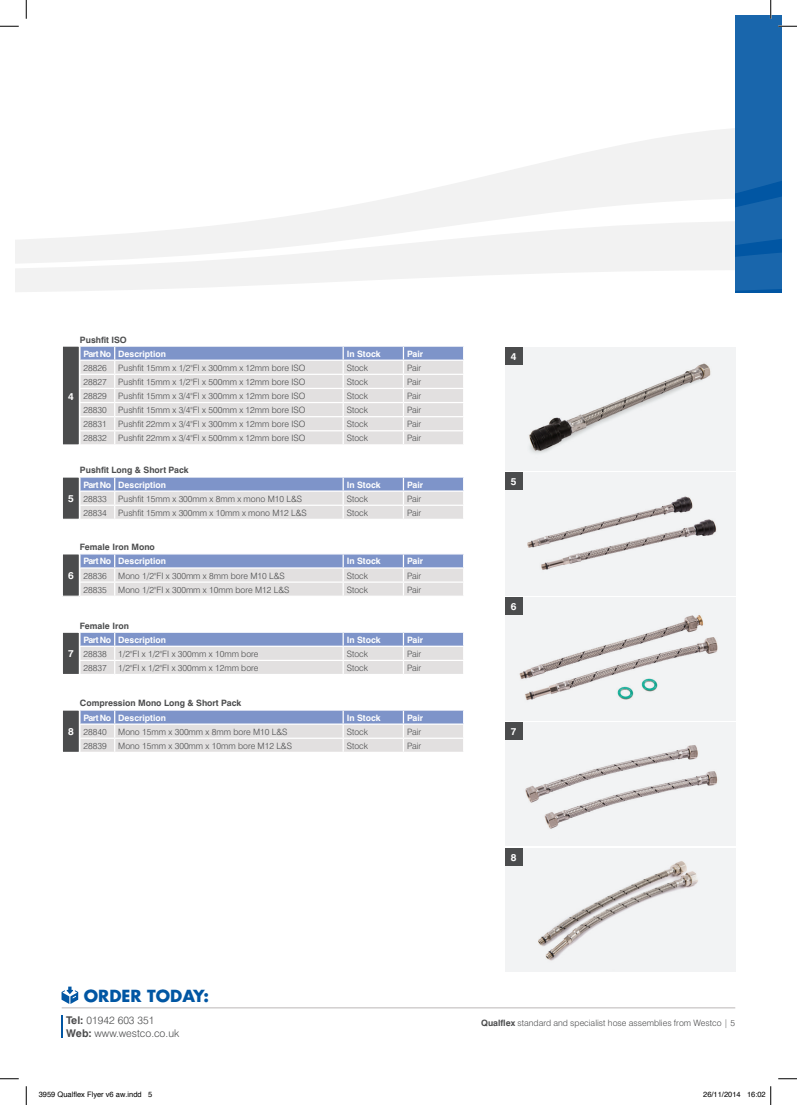
<style>
.page{position:relative;width:797px;height:1105px;background:#fff}
.page>*{position:absolute;margin:0;border:0;box-sizing:border-box;transform-origin:0 0}
.t1{font:700 16.25px "Futura Std";color:#0156a3}
.t2{font:300 10.62px "Swiss 721 BT";color:#4b4c4d}
.t3{font:700 10px "Swiss 721 BT";color:#fff}
.t4{font:300 8.75px "Swiss 721 BT";color:#4b4c4d}
.t5{font:700 8.75px "Swiss 721 BT";color:#fff}
.t6{font:700 8.75px "Swiss 721 BT";color:#4b4c4d}
.t7{font:7.5px "Helvetica";color:#000}
.s1{font-weight:700}
</style>
<div class="page">
<svg style="left:16px;top:266px;width:719px;height:26px;fill:#f2f2f2"></svg>
<svg style="left:16px;top:128px;width:719px;height:138px"></svg>
<hr style="left:62px;top:1007px;width:673px;height:1px;background:#bbb7b7">
<svg style="left:62px;top:1015px;width:1px;height:22px"></svg>
<svg style="left:62px;top:986px;width:16px;height:18px"></svg>
<svg style="left:80px;top:346px;width:384px;height:98px;background:#d7d8df"></svg>
<svg style="left:80px;top:477px;width:384px;height:42px;background:#c6cbdb"></svg>
<svg style="left:80px;top:554px;width:384px;height:42px;background:#c5cbdb"></svg>
<svg style="left:80px;top:632px;width:384px;height:42px;background:#c6cbdb"></svg>
<svg style="left:80px;top:710px;width:384px;height:42px;background:#c6cbdb"></svg>
<img style="left:505px;top:472px;width:230px;height:124px">
<div style="left:505px;top:597px;width:230px;height:124px;background:#f2f3f4"></div>
<div style="left:505px;top:347px;width:230px;height:124px;background:#f2f3f4"></div>
<img style="left:522px;top:347px;width:189px;height:106px">
<img style="left:505px;top:723px;width:230px;height:123px">
<div style="left:505px;top:848px;width:230px;height:123px;background:#f2f3f4"></div>
<img style="left:538px;top:861px;width:160px;height:100px">
<div style="left:505px;top:472px;width:17px;height:18px;background:#4b4c4d"></div>
<div style="left:505px;top:597px;width:17px;height:18px;background:#4b4c4d"></div>
<div style="left:505px;top:347px;width:17px;height:18px;background:#4b4c4d"></div>
<div style="left:505px;top:723px;width:17px;height:17px;background:#4b4c4d"></div>
<div style="left:505px;top:848px;width:17px;height:18px;background:#4b4c4d"></div>
<div style="left:62px;top:346px;width:17px;height:99px;background:#4b4c4d"></div>
<div style="left:62px;top:345px;width:18px;height:101px;border:1px solid #fff"></div>
<div style="left:62px;top:477px;width:17px;height:42px;background:#4b4c4d"></div>
<div style="left:62px;top:476px;width:18px;height:44px;border:1px solid #fff"></div>
<div style="left:62px;top:554px;width:17px;height:42px;background:#4b4c4d"></div>
<div style="left:62px;top:553px;width:18px;height:44px;border:1px solid #fff"></div>
<div style="left:62px;top:632px;width:17px;height:42px;background:#4b4c4d"></div>
<div style="left:62px;top:632px;width:18px;height:43px;border:1px solid #fff"></div>
<div style="left:62px;top:710px;width:17px;height:42px;background:#4b4c4d"></div>
<div style="left:62px;top:709px;width:18px;height:44px;border:1px solid #fff"></div>
<svg style="left:0;top:25px;width:19px;height:2px"></svg>
<svg style="left:0;top:1078px;width:19px;height:1px"></svg>
<svg style="left:778px;top:1078px;width:19px;height:1px"></svg>
<svg style="left:25px;top:0;width:2px;height:19px"></svg>
<svg style="left:25px;top:1086px;width:2px;height:19px"></svg>
<svg style="left:735px;top:0;width:62px;height:293px"></svg>
<svg style="left:770px;top:1086px;width:1px;height:19px"></svg>
<p class="t6" style="left:80px;top:334px;width:48px">Pushfit ISO</p>
<p class="t5" style="left:83px;top:348px;width:84px">Part No Description</p>
<p class="t5" style="left:347px;top:348px;width:36px">In Stock</p>
<p class="t5" style="left:407px;top:348px;width:18px">Pair</p>
<p class="t4" style="left:83px;top:362px;width:25px">28826</p>
<p class="t4" style="left:118px;top:362px;width:189px">Pushfit 15mm x 1/2"FI x 300mm x 12mm bore ISO</p>
<p class="t4" style="left:347px;top:362px;width:23px">Stock</p>
<p class="t4" style="left:407px;top:362px;width:16px">Pair</p>
<p class="t4" style="left:83px;top:376px;width:25px">28827</p>
<p class="t4" style="left:118px;top:376px;width:189px">Pushfit 15mm x 1/2"FI x 500mm x 12mm bore ISO</p>
<p class="t4" style="left:347px;top:376px;width:23px">Stock</p>
<p class="t4" style="left:407px;top:376px;width:16px">Pair</p>
<p class="t4" style="left:83px;top:391px;width:25px">28829</p>
<p class="t4" style="left:118px;top:391px;width:189px">Pushfit 15mm x 3/4"FI x 300mm x 12mm bore ISO</p>
<p class="t4" style="left:347px;top:391px;width:23px">Stock</p>
<p class="t4" style="left:407px;top:391px;width:16px">Pair</p>
<p class="t4" style="left:83px;top:405px;width:25px">28830</p>
<p class="t4" style="left:118px;top:405px;width:189px">Pushfit 15mm x 3/4"FI x 500mm x 12mm bore ISO</p>
<p class="t4" style="left:347px;top:405px;width:23px">Stock</p>
<p class="t4" style="left:407px;top:405px;width:16px">Pair</p>
<p class="t4" style="left:83px;top:419px;width:25px">28831</p>
<p class="t4" style="left:118px;top:419px;width:189px">Pushfit 22mm x 3/4"FI x 300mm x 12mm bore ISO</p>
<p class="t4" style="left:347px;top:419px;width:23px">Stock</p>
<p class="t4" style="left:407px;top:419px;width:16px">Pair</p>
<p class="t4" style="left:83px;top:433px;width:25px">28832</p>
<p class="t4" style="left:118px;top:433px;width:189px">Pushfit 22mm x 3/4"FI x 500mm x 12mm bore ISO</p>
<p class="t4" style="left:347px;top:433px;width:23px">Stock</p>
<p class="t4" style="left:407px;top:433px;width:16px">Pair</p>
<p class="t6" style="left:80px;top:465px;width:110px">Pushfit Long &amp; Short Pack</p>
<p class="t5" style="left:83px;top:479px;width:84px">Part No Description</p>
<p class="t5" style="left:347px;top:479px;width:36px">In Stock</p>
<p class="t5" style="left:407px;top:479px;width:18px">Pair</p>
<p class="t4" style="left:83px;top:493px;width:25px">28833</p>
<p class="t4" style="left:118px;top:493px;width:185px">Pushfit 15mm x 300mm x 8mm x mono M10 L&amp;S</p>
<p class="t4" style="left:347px;top:493px;width:23px">Stock</p>
<p class="t4" style="left:407px;top:493px;width:16px">Pair</p>
<p class="t4" style="left:83px;top:507px;width:25px">28834</p>
<p class="t4" style="left:118px;top:507px;width:190px">Pushfit 15mm x 300mm x 10mm x mono M12 L&amp;S</p>
<p class="t4" style="left:347px;top:507px;width:23px">Stock</p>
<p class="t4" style="left:407px;top:507px;width:16px">Pair</p>
<p class="t6" style="left:80px;top:542px;width:77px">Female Iron Mono</p>
<p class="t5" style="left:83px;top:556px;width:84px">Part No Description</p>
<p class="t5" style="left:347px;top:556px;width:36px">In Stock</p>
<p class="t5" style="left:407px;top:556px;width:18px">Pair</p>
<p class="t4" style="left:83px;top:570px;width:25px">28836</p>
<p class="t4" style="left:118px;top:570px;width:168px">Mono 1/2"FI x 300mm x 8mm bore M10 L&amp;S</p>
<p class="t4" style="left:347px;top:570px;width:23px">Stock</p>
<p class="t4" style="left:407px;top:570px;width:16px">Pair</p>
<p class="t4" style="left:83px;top:584px;width:25px">28835</p>
<p class="t4" style="left:118px;top:584px;width:173px">Mono 1/2"FI x 300mm x 10mm bore M12 L&amp;S</p>
<p class="t4" style="left:347px;top:584px;width:23px">Stock</p>
<p class="t4" style="left:407px;top:584px;width:16px">Pair</p>
<p class="t6" style="left:80px;top:620px;width:51px">Female Iron</p>
<p class="t5" style="left:83px;top:634px;width:84px">Part No Description</p>
<p class="t5" style="left:347px;top:634px;width:36px">In Stock</p>
<p class="t5" style="left:407px;top:634px;width:18px">Pair</p>
<p class="t4" style="left:83px;top:648px;width:25px">28838</p>
<p class="t4" style="left:118px;top:648px;width:142px">1/2"FI x 1/2"FI x 300mm x 10mm bore</p>
<p class="t4" style="left:347px;top:648px;width:23px">Stock</p>
<p class="t4" style="left:407px;top:648px;width:16px">Pair</p>
<p class="t4" style="left:83px;top:662px;width:25px">28837</p>
<p class="t4" style="left:118px;top:662px;width:142px">1/2"FI x 1/2"FI x 300mm x 12mm bore</p>
<p class="t4" style="left:347px;top:662px;width:23px">Stock</p>
<p class="t4" style="left:407px;top:662px;width:16px">Pair</p>
<p class="t6" style="left:80px;top:698px;width:163px">Compression Mono Long &amp; Short Pack</p>
<p class="t5" style="left:83px;top:712px;width:84px">Part No Description</p>
<p class="t5" style="left:347px;top:712px;width:36px">In Stock</p>
<p class="t5" style="left:407px;top:712px;width:18px">Pair</p>
<p class="t4" style="left:83px;top:726px;width:25px">28840</p>
<p class="t4" style="left:118px;top:726px;width:171px">Mono 15mm x 300mm x 8mm bore M10 L&amp;S</p>
<p class="t4" style="left:347px;top:726px;width:23px">Stock</p>
<p class="t4" style="left:407px;top:726px;width:16px">Pair</p>
<p class="t4" style="left:83px;top:740px;width:25px">28839</p>
<p class="t4" style="left:118px;top:740px;width:175px">Mono 15mm x 300mm x 10mm bore M12 L&amp;S</p>
<p class="t4" style="left:347px;top:740px;width:23px">Stock</p>
<p class="t4" style="left:407px;top:740px;width:16px">Pair</p>
<p class="t3" style="left:68px;top:390px;width:7px">4</p>
<p class="t3" style="left:68px;top:492px;width:7px">5</p>
<p class="t3" style="left:68px;top:569px;width:7px">6</p>
<p class="t3" style="left:68px;top:648px;width:7px">7</p>
<p class="t3" style="left:68px;top:726px;width:7px">8</p>
<h1 class="t1" style="left:84px;top:985px;width:127px">ORDER TODAY:</h1>
<p class="t3" style="left:511px;top:350px;width:7px">4</p>
<p class="t3" style="left:511px;top:475px;width:7px">5</p>
<p class="t3" style="left:511px;top:600px;width:7px">6</p>
<p class="t3" style="left:511px;top:726px;width:7px">7</p>
<p class="t3" style="left:511px;top:851px;width:7px">8</p>
<p class="t2" style="left:66px;top:1013px;width:90px"><span class="s1">Tel:</span> 01942 603 351</p>
<p class="t4" style="left:481px;top:1017px;width:256px"><span class="s1">Qualflex</span> standard and specialist hose assemblies from Westco | 5</p>
<p class="t2" style="left:66px;top:1027px;width:114px"><span class="s1">Web:</span> www.westco.co.uk</p>
<p class="t7" style="left:39px;top:1089px;width:115px">3959 Qualflex Flyer v6 aw.indd 5</p>
<p class="t7" style="left:703px;top:1089px;width:64px">26/11/2014 16:02</p>
</div>
